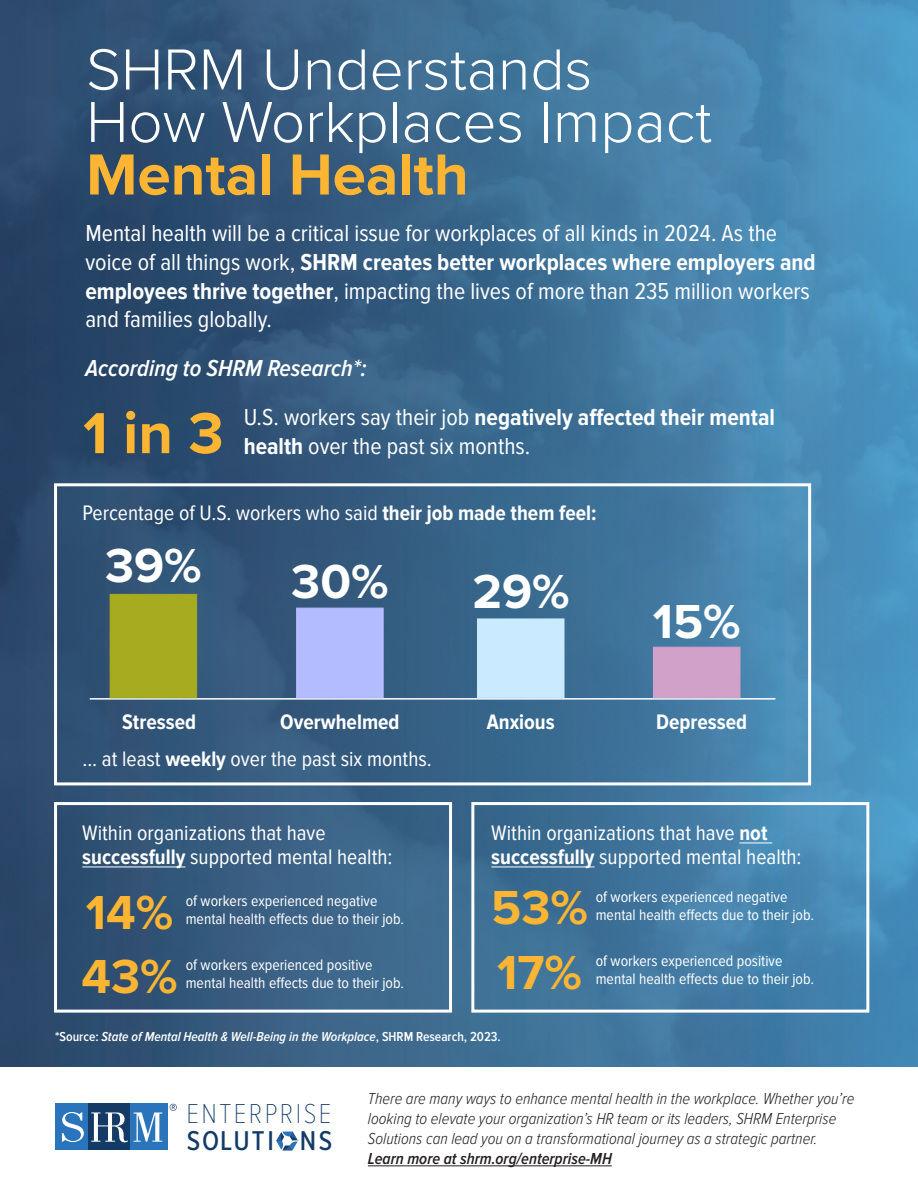
<style>
.page{position:relative;width:918px;height:1188px;background:#fff}
.page>*{position:absolute;margin:0;border:0;box-sizing:border-box;transform-origin:0 0}
.t1{font:300 60px/52.5px "Proxima Nova";color:#fff}
.t2{font:700 60px "Proxima Nova";color:#fbb533}
.t3{font:700 49.5px "Proxima Nova";color:#fff}
.t4{font:700 49.5px "Proxima Nova";color:#fbb533}
.t5{font:100 28.35px "Proxima Nova Cond";letter-spacing:.085em;color:#133b67}
.t6{font:500 28.2px "Proxima Nova Cond";letter-spacing:.065em;color:#133b67}
.Body_Text{font:24px/28.8px "Proxima Nova Cond";color:#fff}
.Body_Text-2{font:700 24px/28.8px "Proxima Nova Cond";color:#fff}
.Body_Text-3{font:italic 600 24px "Proxima Nova Cond";color:#fff}
.t7{font:21.75px "Proxima Nova Cond";color:#fff}
.t8{font:700 21.75px "Proxima Nova Cond";color:#fff}
.t9{font:italic 300 16.5px/19.8px "Proxima Nova Cond";color:#231f20}
.t10{font:italic 600 16.5px "Proxima Nova Cond";color:#231f20}
.t11{font:15.75px "Proxima Nova Cond";color:#fff}
.t12{font:italic 600 13.5px "Proxima Nova Cond";color:#fff}
.s1{font-weight:700;color:#fbb533}
.s2{font-weight:400}
.s3{font-weight:700}
.s4{font-style:normal}
</style>
<div class="page">
<div style="left:0;top:0;width:918px;height:1066px;background:linear-gradient(to right,#294161,#4d94bf)"></div>
<div style="left:54px;top:802px;width:398px;height:211px;border:3px solid #fff"></div>
<hr style="left:82px;top:867px;width:103px;height:1px;background:#fff">
<hr style="left:739px;top:843px;width:33px;height:1px;background:#fff">
<hr style="left:491px;top:867px;width:104px;height:1px;background:#fff">
<div style="left:471px;top:802px;width:398px;height:211px;border:3px solid #fff"></div>
<div style="left:54px;top:483px;width:757px;height:302px;border:3px solid #fff"></div>
<hr style="left:368px;top:1166px;width:244px;height:1px;background:#231f20">
<div style="left:55px;top:1104px;width:34px;height:46px;background:#2974bb"></div>
<div style="left:130px;top:1104px;width:38px;height:46px;background:#2974bb"></div>
<div style="left:89px;top:1104px;width:41px;height:46px;background:#143b66"></div>
<svg style="left:91px;top:1112px;width:37px;height:30px"></svg>
<svg style="left:134px;top:1112px;width:28px;height:30px"></svg>
<svg style="left:62px;top:1112px;width:22px;height:30px"></svg>
<svg style="left:170px;top:1104px;width:7px;height:7px"></svg>
<svg style="left:276px;top:1132px;width:22px;height:18px"></svg>
<hr style="left:90px;top:698px;width:685px;height:2px;background:#fff">
<div style="left:110px;top:594px;width:87px;height:104px;background:#a7ab20"></div>
<div style="left:296px;top:608px;width:88px;height:90px;background:#b3bcff;border:1px solid #b3bcff"></div>
<div style="left:477px;top:619px;width:87px;height:79px;background:#caeaff"></div>
<div style="left:653px;top:647px;width:87px;height:51px;background:#d1a1c9"></div>
<p class="t1" style="left:86px;top:40px;width:507px">SHRM Understands</p>
<p class="t1" style="left:86px;top:93px;width:627px">How Workplaces Impact<br><span class="s1">Mental Health</span></p>
<p class="Body_Text" style="left:85px;top:219px;width:693px">Mental health will be a critical issue for workplaces of all kinds in 2024. As the</p>
<p class="Body_Text-2" style="left:85px;top:248px;width:732px"><span class="s2">voice of all things work,</span> SHRM creates better workplaces where employers and employees thrive together<span class="s2">, impacting the lives of more than 235 million workers</span></p>
<p class="Body_Text" style="left:85px;top:306px;width:188px">and families globally.</p>
<p class="Body_Text-3" style="left:85px;top:354px;width:283px">According to SHRM Research*:</p>
<p class="t2" style="left:83px;top:388px;width:142px">1 in 3</p>
<p class="Body_Text" style="left:244px;top:403px;width:533px">U.S. workers say their job <span class="s3">negatively affected their mental health</span> over the past six months.</p>
<p class="t7" style="left:82px;top:500px;width:516px">Percentage of U.S. workers who said <span class="s3">their job made them feel:</span></p>
<p class="t3" style="left:105px;top:529px;width:98px">39%</p>
<p class="t3" style="left:291px;top:544px;width:99px">30%</p>
<p class="t3" style="left:472px;top:554px;width:99px">29%</p>
<p class="t3" style="left:653px;top:585px;width:89px">15%</p>
<p class="t8" style="left:122px;top:710px;width:75px">Stressed</p>
<p class="t8" style="left:280px;top:710px;width:121px">Overwhelmed</p>
<p class="t8" style="left:487px;top:710px;width:69px">Anxious</p>
<p class="t8" style="left:656px;top:710px;width:93px">Depressed</p>
<p class="t7" style="left:82px;top:747px;width:351px">... at least <span class="s3">weekly</span> over the past six months.</p>
<p class="t7" style="left:82px;top:821px;width:245px">Within organizations that have</p>
<p class="t7" style="left:82px;top:845px;width:312px"><span class="s3">successfully</span> supported mental health:</p>
<p class="t4" style="left:86px;top:876px;width:89px">14%</p>
<p class="t4" style="left:82px;top:940px;width:98px">43%</p>
<p class="t11" style="left:186px;top:892px;width:193px">of workers experienced negative</p>
<p class="t11" style="left:186px;top:910px;width:220px">mental health effects due to their job.</p>
<p class="t11" style="left:186px;top:956px;width:188px">of workers experienced positive</p>
<p class="t11" style="left:186px;top:974px;width:220px">mental health effects due to their job.</p>
<p class="t7" style="left:491px;top:821px;width:278px">Within organizations that have <span class="s3">not</span></p>
<p class="t7" style="left:491px;top:845px;width:312px"><span class="s3">successfully</span> supported mental health:</p>
<p class="t4" style="left:491px;top:871px;width:98px">53%</p>
<p class="t4" style="left:497px;top:936px;width:86px">17%</p>
<p class="t11" style="left:596px;top:888px;width:193px">of workers experienced negative</p>
<p class="t11" style="left:596px;top:906px;width:220px">mental health effects due to their job.</p>
<p class="t11" style="left:596px;top:952px;width:188px">of workers experienced positive</p>
<p class="t11" style="left:596px;top:970px;width:220px">mental health effects due to their job.</p>
<p class="t12" style="left:55px;top:1029px;width:447px"><span class="s4">*Source:</span> State of Mental Health &amp; Well-Being in the Workplace<span class="s4">, SHRM Research, 2023.</span></p>
<p class="t5" style="left:186px;top:1092px;width:147px">ENTERPRISE</p>
<p class="t6" style="left:187px;top:1120px;width:147px">SOLUTI NS</p>
<p class="t9" style="left:368px;top:1089px;width:488px">There are many ways to enhance mental health in the workplace. Whether you’re looking to elevate your organization’s HR team or its leaders, SHRM Enterprise<br>Solutions can lead you on a transformational journey as a strategic partner.</p>
<p class="t10" style="left:368px;top:1149px;width:245px">Learn more at shrm.org/enterprise-MH</p>
</div>
